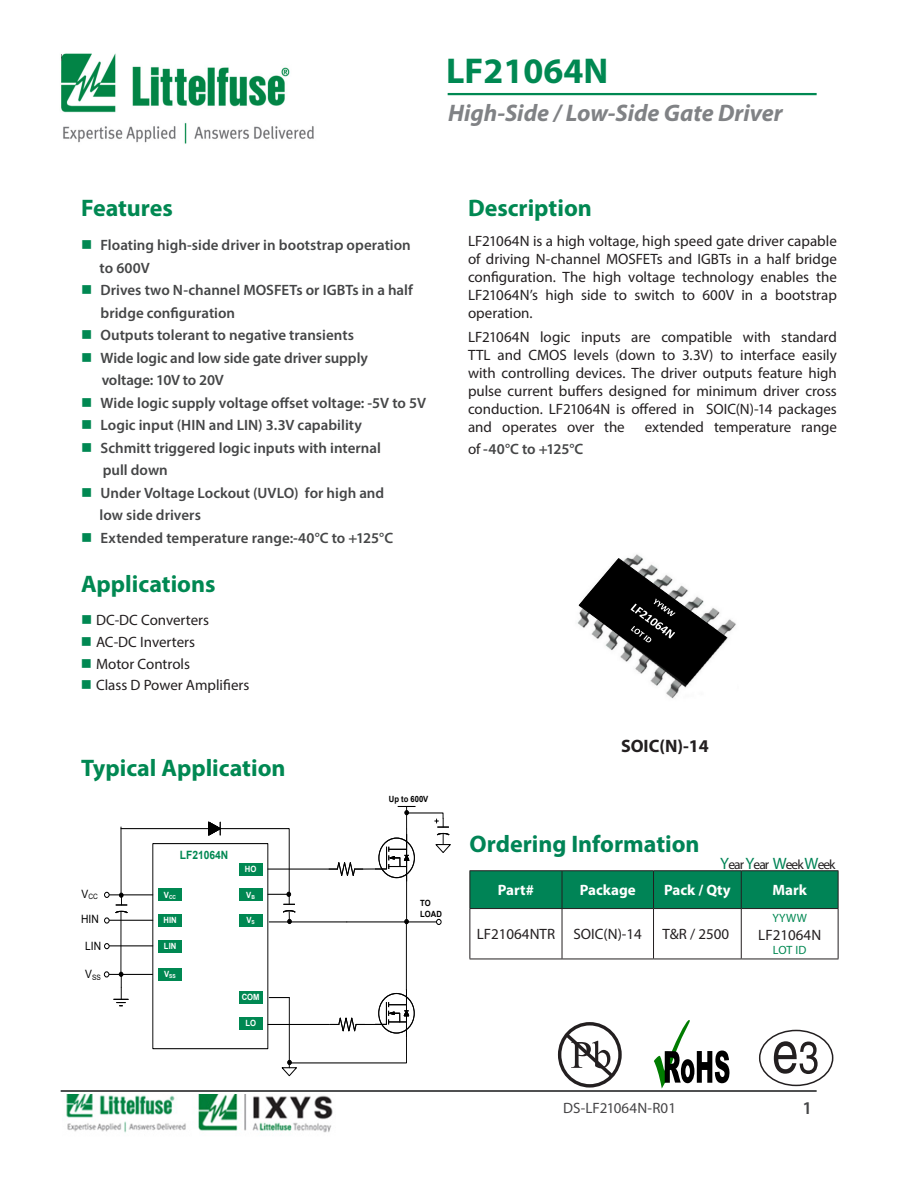
<style>
.page{position:relative;width:918px;height:1188px;background:#fff}
.page>*{position:absolute;margin:0;border:0;box-sizing:border-box;transform-origin:0 0}
.t1{font:700 36px "Myriad Pro";color:#008852}
.t2{font:700 24px "Myriad Pro";color:#008852}
.t3{font:italic 700 24px "Myriad Pro";color:#808285}
.t4{font:700 24px "Myriad Pro";color:#008456}
.t5{font:700 18px "Myriad Pro";color:#231f20}
.t6{font:600 18px "Myriad Pro";color:#454647}
.Text_Body{font:15px/18px "Myriad Pro";color:#231f20;text-align:justify}
.Text_Body-2{font:600 15px/22.5px "Myriad Pro";color:#454647}
.t7{font:700 15px "Myriad Pro";color:#fff}
.t8{font:15px "Myriad Pro";color:#464547}
.t9{font:13.5px "Myriad Pro";letter-spacing:-.075em;color:#231f20}
.t10{font:12px "Myriad Pro";letter-spacing:.02em;color:#008852}
.t11{font:700 11.4px "Arial";letter-spacing:-.005em;color:#008852;scale:.9 1}
.t12{font:11.4px "Arial";color:#000;scale:.9 1}
.t13{font:700 8.55px "Arial";color:#fff;scale:.9 1}
.t14{font:700 8.55px/10.2px "Arial";letter-spacing:.005em;color:#000;scale:.9 1}
.t15{font:7.35px "Arial";color:#000;scale:.9 1}
.t16{font:700 5.4px "Arial";color:#fff;scale:.9 1}
.s1{color:#008852}
.s2{font-weight:400;color:#231f20}
.s3{font-size:16.5px;color:#008456}
</style>
<div class="page">
<img style="left:61px;top:53px;width:253px;height:91px">
<hr style="left:448px;top:93px;width:369px;height:2px;background:#008852">
<hr style="left:61px;top:1090px;width:756px;height:2px;background:#454647">
<img style="left:66px;top:1094px;width:267px;height:39px">
<div style="left:471px;top:871px;width:367px;height:37px;background:#008456"></div>
<hr style="left:470px;top:870px;width:92px;height:1px;background:#231f20">
<hr style="left:470px;top:871px;width:1px;height:37px;background:#231f20">
<hr style="left:562px;top:870px;width:92px;height:1px;background:#231f20">
<hr style="left:562px;top:871px;width:1px;height:37px;background:#231f20">
<hr style="left:654px;top:870px;width:87px;height:1px;background:#231f20">
<hr style="left:653px;top:871px;width:1px;height:37px;background:#231f20">
<hr style="left:741px;top:870px;width:97px;height:1px;background:#231f20">
<hr style="left:741px;top:871px;width:1px;height:37px;background:#231f20">
<hr style="left:838px;top:871px;width:1px;height:37px;background:#231f20">
<hr style="left:470px;top:908px;width:92px;height:1px;background:#231f20">
<hr style="left:470px;top:909px;width:1px;height:50px;background:#231f20">
<hr style="left:562px;top:908px;width:92px;height:1px;background:#231f20">
<hr style="left:562px;top:909px;width:1px;height:50px;background:#231f20">
<hr style="left:654px;top:908px;width:87px;height:1px;background:#231f20">
<hr style="left:653px;top:909px;width:1px;height:50px;background:#231f20">
<hr style="left:741px;top:908px;width:97px;height:1px;background:#231f20">
<hr style="left:741px;top:909px;width:1px;height:50px;background:#231f20">
<hr style="left:838px;top:909px;width:1px;height:50px;background:#231f20">
<hr style="left:470px;top:959px;width:92px;height:1px;background:#231f20">
<hr style="left:562px;top:959px;width:92px;height:1px;background:#231f20">
<hr style="left:654px;top:959px;width:87px;height:1px;background:#231f20">
<hr style="left:741px;top:959px;width:97px;height:1px;background:#231f20">
<svg style="left:103px;top:805px;width:339px;height:245px"></svg>
<div style="left:152px;top:843px;width:116px;height:206px;border:1px solid #000"></div>
<div style="left:159px;top:940px;width:23px;height:13px;background:#008852"></div>
<hr style="left:406px;top:834px;width:1px;height:47px;background:#000">
<div style="left:158px;top:968px;width:23px;height:13px;background:#008852"></div>
<div style="left:159px;top:914px;width:23px;height:13px;background:#008852"></div>
<div style="left:159px;top:888px;width:23px;height:13px;background:#008852"></div>
<div style="left:239px;top:914px;width:23px;height:13px;background:#008852"></div>
<div style="left:239px;top:991px;width:23px;height:13px;background:#008852"></div>
<div style="left:239px;top:1017px;width:23px;height:12px;background:#008852"></div>
<svg style="left:436px;top:919px;width:5px;height:6px"></svg>
<hr style="left:107px;top:895px;width:46px;height:1px;background:#000">
<hr style="left:107px;top:920px;width:46px;height:1px;background:#000">
<hr style="left:107px;top:946px;width:46px;height:1px;background:#000">
<hr style="left:107px;top:974px;width:46px;height:1px;background:#000">
<svg style="left:104px;top:892px;width:5px;height:6px"></svg>
<svg style="left:104px;top:918px;width:5px;height:5px"></svg>
<svg style="left:104px;top:943px;width:5px;height:6px"></svg>
<hr style="left:406px;top:990px;width:1px;height:47px;background:#000">
<div style="left:378px;top:993px;width:37px;height:40px;border:1px solid #000;border-radius:50%"></div>
<hr style="left:269px;top:922px;width:78px;height:1px;background:#000">
<hr style="left:268px;top:1024px;width:62px;height:1px;background:#000">
<hr style="left:268px;top:869px;width:60px;height:1px;background:#000">
<hr style="left:347px;top:922px;width:90px;height:1px;background:#000">
<hr style="left:406px;top:882px;width:1px;height:40px;background:#000">
<svg style="left:329px;top:806px;width:122px;height:72px"></svg>
<svg style="left:404px;top:919px;width:5px;height:5px"></svg>
<svg style="left:269px;top:997px;width:141px;height:80px"></svg>
<svg style="left:115px;top:893px;width:13px;height:21px"></svg>
<hr style="left:406px;top:923px;width:1px;height:67px;background:#000">
<svg style="left:208px;top:821px;width:88px;height:103px"></svg>
<hr style="left:121px;top:828px;width:88px;height:1px;background:#000">
<hr style="left:121px;top:827px;width:1px;height:66px;background:#000">
<hr style="left:121px;top:911px;width:1px;height:61px;background:#000">
<svg style="left:104px;top:972px;width:24px;height:34px"></svg>
<img style="left:577px;top:554px;width:159px;height:145px">
<svg style="left:579px;top:558px;width:147px;height:126px"></svg>
<div style="left:558px;top:1022px;width:64px;height:66px;border:3px solid #231f20;border-radius:50%"></div>
<div style="left:759px;top:1030px;width:74px;height:56px;border:2px solid #231f20;border-radius:50%"></div>
<svg style="left:774px;top:1041px;width:44px;height:33px"></svg>
<svg style="left:562px;top:1030px;width:55px;height:51px"></svg>
<svg style="left:654px;top:1020px;width:76px;height:69px"></svg>
<h1 class="t1" style="left:446px;top:47px;width:164px">LF21064N</h1>
<h2 class="t3" style="left:448px;top:97px;width:336px">High-Side / Low-Side Gate Driver</h2>
<p class="t2" style="left:81px;top:192px;width:93px">Features</p>
<p class="Text_Body-2" style="left:81px;top:234px;width:331px"><span class="s1">■</span> Floating high-side driver in bootstrap operation</p>
<p class="Text_Body-2" style="left:100px;top:256px;width:52px">to 600V</p>
<p class="Text_Body-2" style="left:100px;top:279px;width:314px;text-indent:-20px"><span class="s1">■</span> Drives two N-channel MOSFETs or IGBTs in a half bridge configuration</p>
<p class="Text_Body-2" style="left:81px;top:324px;width:275px"><span class="s1">■</span> Outputs tolerant to negative transients</p>
<p class="Text_Body-2" style="left:81px;top:346px;width:288px"><span class="s1">■</span> Wide logic and low side gate driver supply</p>
<p class="Text_Body-2" style="left:102px;top:369px;width:124px">voltage: 10V to 20V</p>
<p class="Text_Body-2" style="left:81px;top:391px;width:347px"><span class="s1">■</span> Wide logic supply voltage offset voltage: -5V to 5V</p>
<p class="Text_Body-2" style="left:81px;top:414px;width:282px"><span class="s1">■</span> Logic input (HIN and LIN) 3.3V capability</p>
<p class="Text_Body-2" style="left:81px;top:436px;width:302px"><span class="s1">■</span> Schmitt triggered logic inputs with internal</p>
<p class="Text_Body-2" style="left:103px;top:459px;width:67px">pull down</p>
<p class="Text_Body-2" style="left:81px;top:481px;width:305px"><span class="s1">■</span> Under Voltage Lockout (UVLO) for high and</p>
<p class="Text_Body-2" style="left:100px;top:504px;width:103px">low side drivers</p>
<p class="Text_Body-2" style="left:81px;top:526px;width:314px"><span class="s1">■</span> Extended temperature range:-40°C to +125°C</p>
<p class="t2" style="left:81px;top:568px;width:136px">Applications</p>
<p class="Text_Body" style="left:81px;top:611px;width:130px"><span class="s1">■</span> DC-DC Converters</p>
<p class="Text_Body" style="left:81px;top:633px;width:116px"><span class="s1">■</span> AC-DC Inverters</p>
<p class="Text_Body" style="left:81px;top:654px;width:111px"><span class="s1">■</span> Motor Controls</p>
<p class="Text_Body" style="left:81px;top:676px;width:170px"><span class="s1">■</span> Class D Power Amplifiers</p>
<p class="t2" style="left:81px;top:752px;width:206px">Typical Application</p>
<p class="t14" style="left:389px;top:794px;width:45px">Up to 600V</p>
<p class="t2" style="left:468px;top:192px;width:125px">Description</p>
<p class="Text_Body" style="left:468px;top:232px;width:371px">LF21064N is a high voltage, high speed gate driver capable of driving N-channel MOSFETs and IGBTs in a half bridge configuration. The high voltage technology enables the LF21064N’s high side to switch to 600V in a bootstrap operation.</p>
<p class="Text_Body" style="left:468px;top:328px;width:370px">LF21064N logic inputs are compatible with standard TTL and CMOS levels (down to 3.3V) to interface easily with controlling devices. The driver outputs feature high pulse current buffers designed for minimum driver cross conduction. LF21064N is offered in SOIC(N)-14 packages and operates over the</p>
<p class="Text_Body" style="left:645px;top:418px;width:194px">extended temperature range</p>
<p class="Text_Body-2" style="left:468px;top:438px;width:117px"><span class="s2">of</span> -40°C to +125°C</p>
<p class="t5" style="left:621px;top:734px;width:89px">SOIC(N)-14</p>
<p class="t15" style="left:82px;top:892px;width:20px"><sup>V</sup>CC</p>
<p class="t12" style="left:81px;top:912px;width:21px">HIN</p>
<p class="t12" style="left:85px;top:938px;width:19px">LIN</p>
<p class="t15" style="left:85px;top:972px;width:19px"><sup>V</sup>SS</p>
<p class="t11" style="left:180px;top:847px;width:55px">LF21064N</p>
<p class="t16" style="left:164px;top:893px;width:15px"><sup>V</sup>CC</p>
<p class="t13" style="left:164px;top:914px;width:16px">HIN</p>
<p class="t13" style="left:164px;top:940px;width:15px">LIN</p>
<p class="t16" style="left:164px;top:973px;width:15px"><sup>V</sup>SS</p>
<p class="t13" style="left:245px;top:863px;width:14px">HO</p>
<p class="t13" style="left:246px;top:888px;width:11px">V<sub>B</sub></p>
<p class="t13" style="left:246px;top:914px;width:11px">V<sub>S</sub></p>
<p class="t13" style="left:242px;top:991px;width:21px">COM</p>
<p class="t13" style="left:245px;top:1017px;width:13px">LO</p>
<p class="t14" style="left:420px;top:898px;width:26px">TO<br>LOAD</p>
<p class="t4" style="left:470px;top:829px;width:232px">Ordering Information</p>
<p class="t7" style="left:498px;top:880px;width:38px">Part#</p>
<p class="t7" style="left:580px;top:880px;width:57px">Package</p>
<p class="t7" style="left:664px;top:880px;width:68px">Pack / Qty</p>
<p class="t7" style="left:772px;top:880px;width:36px">Mark</p>
<p class="Text_Body" style="left:477px;top:925px;width:80px">LF21064NTR</p>
<p class="Text_Body" style="left:574px;top:925px;width:70px">SOIC(N)-14</p>
<p class="Text_Body" style="left:662px;top:925px;width:68px">T&amp;R / 2500</p>
<p class="t9" style="left:720px;top:856px;width:117px"><span class="s3">Y</span>ear <span class="s3">Y</span>ear <span class="s3">W</span>eek <span class="s3">W</span>eek</p>
<p class="t10" style="left:772px;top:911px;width:36px">YYWW</p>
<p class="Text_Body" style="left:758px;top:926px;width:65px">LF21064N</p>
<p class="t10" style="left:773px;top:943px;width:35px">LOT ID</p>
<p class="t8" style="left:563px;top:1099px;width:115px">DS-LF21064N-R01</p>
<p class="t6" style="left:803px;top:1096px;width:11px">1</p>
</div>
